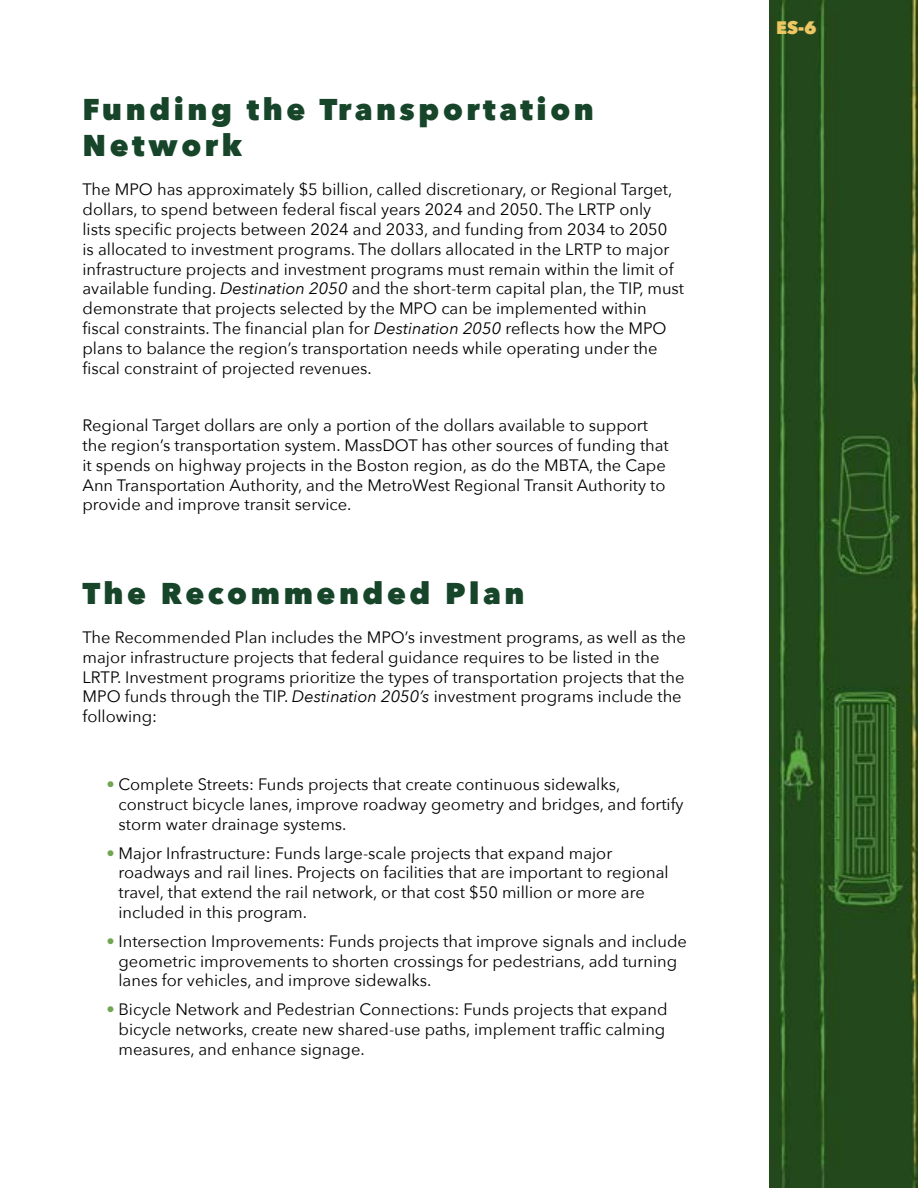
<style>
.page{position:relative;width:918px;height:1188px;background:#fff}
.page>*{position:absolute;margin:0;border:0;box-sizing:border-box;transform-origin:0 0}
.Heading_1{font:800 30px/36px "Avenir Next";letter-spacing:.12em;color:#17452a}
.t1{font:800 18px "Avenir Next";color:#eec663}
.t2{font:16.5px/19.8px "Avenir Next";color:#000}
.s1{font-style:italic}
.s2{color:#70a652}
</style>
<div class="page">
<img style="left:770px;top:0;width:147px;height:1188px">
<hr style="left:917px;top:0;width:1px;height:1188px;background:#3a614a">
<p class="Heading_1" style="left:82px;top:91px;width:513px">Funding the Transportation<br>Network</p>
<p class="t2" style="left:82px;top:179px;width:603px">The MPO has approximately $5 billion, called discretionary, or Regional Target, dollars, to spend between federal fiscal years 2024 and 2050. The LRTP only<br>lists specific projects between 2024 and 2033, and funding from 2034 to 2050<br>is allocated to investment programs. The dollars allocated in the LRTP to major infrastructure projects and investment programs must remain within the limit of available funding. <span class="s1">Destination 2050</span> and the short-term capital plan, the TIP, must demonstrate that projects selected by the MPO can be implemented within fiscal constraints. The financial plan for <span class="s1">Destination 2050</span> reflects how the MPO plans to balance the region’s transportation needs while operating under the fiscal constraint of projected revenues.</p>
<p class="t2" style="left:82px;top:415px;width:588px">Regional Target dollars are only a portion of the dollars available to support the region’s transportation system. MassDOT has other sources of funding that it spends on highway projects in the Boston region, as do the MBTA, the Cape Ann Transportation Authority, and the MetroWest Regional Transit Authority to provide and improve transit service.</p>
<p class="Heading_1" style="left:82px;top:575px;width:443px">The Recommended Plan</p>
<p class="t2" style="left:82px;top:627px;width:605px">The Recommended Plan includes the MPO’s investment programs, as well as the major infrastructure projects that federal guidance requires to be listed in the LRTP. Investment programs prioritize the types of transportation projects that the MPO funds through the TIP. <span class="s1">Destination 2050’s</span> investment programs include the following:</p>
<p class="t2" style="left:118px;top:774px;width:567px;text-indent:-12px"><span class="s2">•</span> Complete Streets: Funds projects that create continuous sidewalks, construct bicycle lanes, improve roadway geometry and bridges, and fortify storm water drainage systems.</p>
<p class="t2" style="left:118px;top:842px;width:552px;text-indent:-12px"><span class="s2">•</span> Major Infrastructure: Funds large-scale projects that expand major roadways and rail lines. Projects on facilities that are important to regional travel, that extend the rail network, or that cost $50 million or more are included in this program.</p>
<p class="t2" style="left:118px;top:930px;width:570px;text-indent:-12px"><span class="s2">•</span> Intersection Improvements: Funds projects that improve signals and include geometric improvements to shorten crossings for pedestrians, add turning lanes for vehicles, and improve sidewalks.</p>
<p class="t2" style="left:118px;top:999px;width:551px;text-indent:-12px"><span class="s2">•</span> Bicycle Network and Pedestrian Connections: Funds projects that expand bicycle networks, create new shared-use paths, implement traffic calming measures, and enhance signage.</p>
<p class="t1" style="left:776px;top:17px;width:42px">ES-6</p>
</div>
